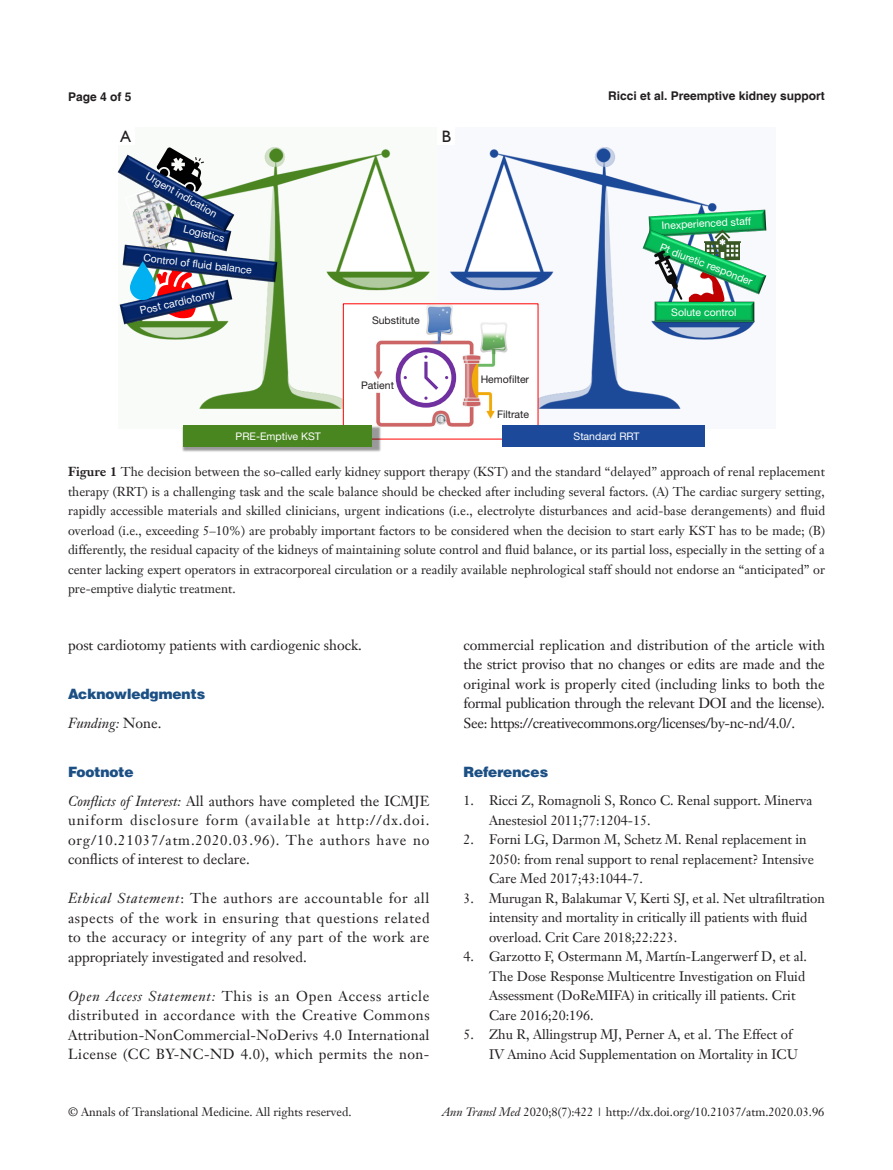
<style>
.page{position:relative;width:893px;height:1170px;background:#fff}
.page>*{position:absolute;margin:0;border:0;box-sizing:border-box;transform-origin:0 0}
.t1{font:16.5px "Humanist 521 BT";color:#231f20}
.t2{font:14.25px/19.5px "Janson Text LT";color:#231f20;text-align:justify}
.t3{font:900 14.25px "Helvetica";color:#1c5085}
.t4{font:italic 14.25px "Janson Text LT";color:#231f20}
.t5{font:13.5px/19.5px "Janson Text LT";color:#231f20}
.t6{font:12.75px/19.5px "Janson Text LT";color:#231f20;text-align:justify}
.t7{font:12px "Janson Text LT";color:#231f20}
.t8{font:700 12px "Helvetica";color:#231f20}
.t9{font:10.5px "Helvetica Neue LT Pro";color:#fff}
.t10{font:10.5px "Helvetica Neue LT Pro";color:#231f20}
.s1{font-weight:700}
.s2{font-style:normal}
.s3{font-style:italic}
</style>
<div class="page">
<img style="left:450px;top:147px;width:317px;height:278px">
<img style="left:119px;top:147px;width:311px;height:277px">
<img style="left:345px;top:305px;width:191px;height:122px">
<img style="left:181px;top:424px;width:201px;height:28px">
<div style="left:183px;top:425px;width:188px;height:22px;background:#498620"></div>
<div style="left:502px;top:425px;width:203px;height:22px;background:#1c4999"></div>
<img style="left:120px;top:279px;width:113px;height:45px">
<img style="left:210px;top:232px;width:21px;height:12px">
<img style="left:122px;top:244px;width:156px;height:38px">
<svg style="left:125px;top:147px;width:85px;height:172px"></svg>
<img style="left:117px;top:154px;width:117px;height:78px">
<img style="left:655px;top:301px;width:100px;height:21px">
<img style="left:648px;top:209px;width:118px;height:20px">
<img style="left:642px;top:229px;width:125px;height:65px">
<svg style="left:643px;top:229px;width:98px;height:83px"></svg>
<svg style="left:396px;top:347px;width:60px;height:60px"></svg>
<div style="left:481px;top:373px;width:48px;height:11px;background:#fff"></div>
<div style="left:497px;top:409px;width:32px;height:11px;background:#fff"></div>
<div style="left:361px;top:380px;width:33px;height:10px;background:#fff"></div>
<div style="left:368px;top:314px;width:56px;height:11px;background:#fff"></div>
<p class="t8" style="left:68px;top:89px;width:65px">Page 4 of 5</p>
<p class="t1" style="left:121px;top:126px;width:12px">A</p>
<p class="t1" style="left:442px;top:126px;width:11px">B</p>
<p class="t8" style="left:608px;top:88px;width:218px">Ricci et al. Preemptive kidney support</p>
<p class="t9" style="left:150px;top:169px;width:82px;rotate:30deg">Urgent indication</p>
<p class="t9" style="left:185px;top:223px;width:43px;rotate:13deg">Logistics</p>
<p class="t9" style="left:144px;top:251px;width:111px;rotate:7deg">Control of fluid balance</p>
<p class="t9" style="left:663px;top:240px;width:100px;rotate:21deg">Pt diuretic responder</p>
<p class="t9" style="left:661px;top:219px;width:91px;rotate:-3deg">Inexperienced staff</p>
<p class="t9" style="left:138px;top:304px;width:79px;rotate:-13deg">Post cardiotomy</p>
<p class="t10" style="left:372px;top:313px;width:49px">Substitute</p>
<p class="t10" style="left:361px;top:379px;width:34px">Patient</p>
<p class="t10" style="left:481px;top:372px;width:50px">Hemofilter</p>
<p class="t10" style="left:497px;top:408px;width:34px">Filtrate</p>
<p class="t9" style="left:236px;top:429px;width:87px">PRE-Emptive KST</p>
<p class="t9" style="left:573px;top:429px;width:68px">Standard RRT</p>
<p class="t9" style="left:671px;top:305px;width:67px">Solute control</p>
<p class="t6" style="left:68px;top:462px;width:759px"><span class="s1">Figure 1</span> The decision between the so-called early kidney support therapy (KST) and the standard “delayed” approach of renal replacement therapy (RRT) is a challenging task and the scale balance should be checked after including several factors. (A) The cardiac surgery setting, rapidly accessible materials and skilled clinicians, urgent indications (i.e., electrolyte disturbances and acid-base derangements) and fluid overload (i.e., exceeding 5–10%) are probably important factors to be considered when the decision to start early KST has to be made; (B) differently, the residual capacity of the kidneys of maintaining solute control and fluid balance, or its partial loss, especially in the setting of a center lacking expert operators in extracorporeal circulation or a readily available nephrological staff should not endorse an “anticipated” or pre-emptive dialytic treatment.</p>
<p class="t2" style="left:68px;top:635px;width:295px">post cardiotomy patients with cardiogenic shock.</p>
<p class="t3" style="left:68px;top:684px;width:139px">Acknowledgments</p>
<p class="t4" style="left:68px;top:714px;width:95px">Funding: <span class="s2">None.</span></p>
<p class="t3" style="left:68px;top:762px;width:67px">Footnote</p>
<p class="t2" style="left:68px;top:791px;width:363px"><span class="s3">Conflicts of Interest:</span> All authors have completed the ICMJE uniform disclosure form (available at http://dx.doi. org/10.21037/atm.2020.03.96). The authors have no conflicts of interest to declare.</p>
<p class="t2" style="left:68px;top:888px;width:363px"><span class="s3">Ethical Statement</span>: The authors are accountable for all aspects of the work in ensuring that questions related to the accuracy or integrity of any part of the work are appropriately investigated and resolved.</p>
<p class="t2" style="left:68px;top:986px;width:363px"><span class="s3">Open Access Statement:</span> This is an Open Access article distributed in accordance with the Creative Commons Attribution-NonCommercial-NoDerivs 4.0 International License (CC BY-NC-ND 4.0), which permits the non-</p>
<p class="t2" style="left:463px;top:635px;width:363px">commercial replication and distribution of the article with the strict proviso that no changes or edits are made and the original work is properly cited (including links to both the formal publication through the relevant DOI and the license).<br>See: https://creativecommons.org/licenses/by-nc-nd/4.0/.</p>
<p class="t3" style="left:463px;top:762px;width:86px">References</p>
<p class="t5" style="left:489px;top:790px;width:325px;text-indent:-26px">1. Ricci Z, Romagnoli S, Ronco C. Renal support. Minerva<br>Anestesiol 2011;77:1204-15.</p>
<p class="t5" style="left:489px;top:829px;width:326px;text-indent:-26px">2. Forni LG, Darmon M, Schetz M. Renal replacement in<br>2050: from renal support to renal replacement? Intensive<br>Care Med 2017;43:1044-7.</p>
<p class="t5" style="left:489px;top:888px;width:337px;text-indent:-26px">3. Murugan R, Balakumar V, Kerti SJ, et al. Net ultrafiltration intensity and mortality in critically ill patients with fluid overload. Crit Care 2018;22:223.</p>
<p class="t5" style="left:489px;top:946px;width:319px;text-indent:-26px">4. Garzotto F, Ostermann M, Martín-Langerwerf D, et al.<br>The Dose Response Multicentre Investigation on Fluid Assessment (DoReMIFA) in critically ill patients. Crit Care 2016;20:196.</p>
<p class="t5" style="left:489px;top:1024px;width:310px;text-indent:-26px">5. Zhu R, Allingstrup MJ, Perner A, et al. The Effect of<br>IV Amino Acid Supplementation on Mortality in ICU</p>
<p class="t7" style="left:68px;top:1104px;width:285px">© Annals of Translational Medicine. All rights reserved.</p>
<p class="t7" style="left:442px;top:1104px;width:384px"><span class="s3">Ann Transl Med</span> 2020;8(7):422 | http://dx.doi.org/10.21037/atm.2020.03.96</p>
</div>
